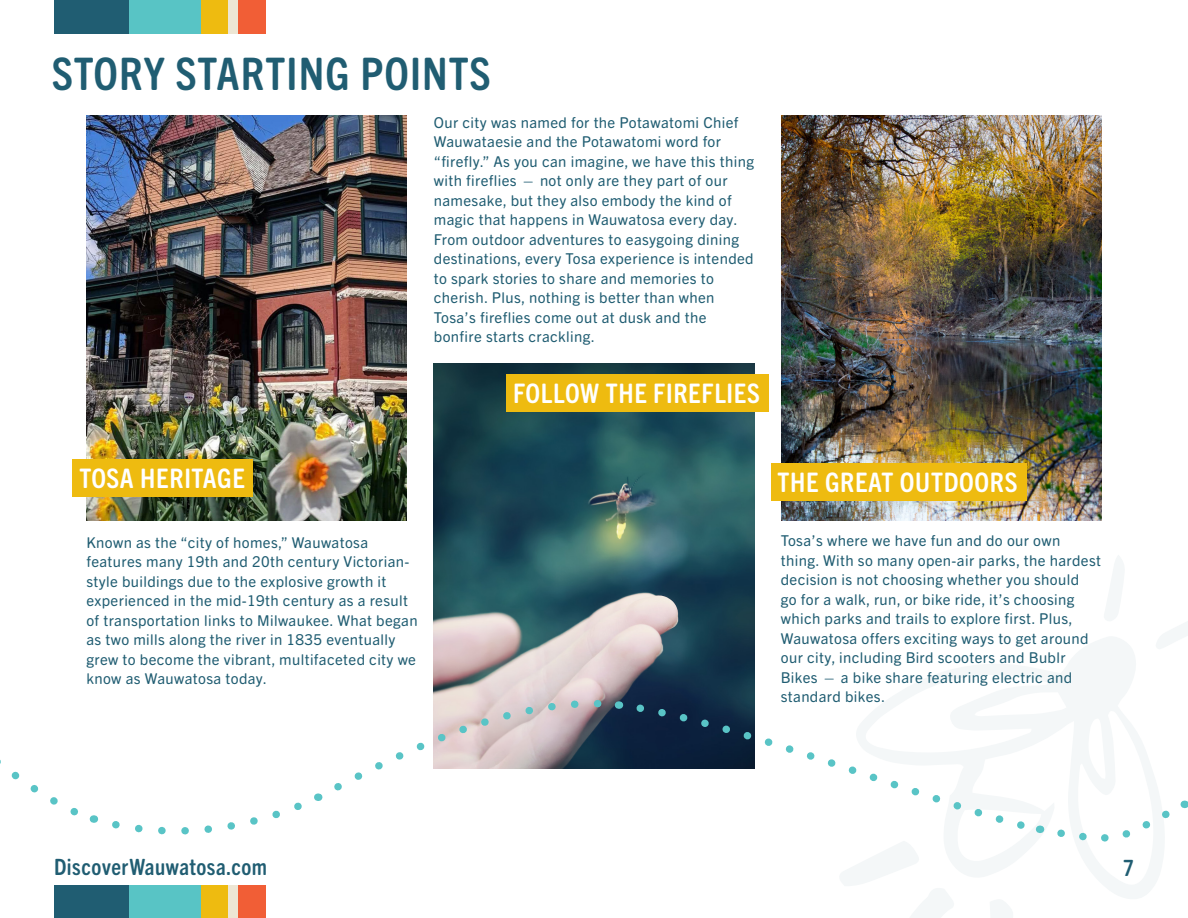
<style>
.page{position:relative;width:1188px;height:918px;background:#fff}
.page>*{position:absolute;margin:0;border:0;box-sizing:border-box;transform-origin:0 0}
.t1{font:700 condensed 45px "Trade Gothic Next SR Pro";letter-spacing:.025em;color:#205d72}
.t2{font:700 condensed 27px "Trade Gothic Next SR Pro";letter-spacing:.025em;color:#fff}
.t3{font:700 condensed 22.5px "Trade Gothic Next SR Pro";letter-spacing:.025em;color:#205d72}
.t4{font:15px/19.5px "Trade Gothic Next SR Pro";letter-spacing:.025em;color:#205d72}
</style>
<div class="page">
<div style="left:201px;top:885px;width:27px;height:33px;background:#eebb10"></div>
<div style="left:228px;top:885px;width:11px;height:33px;background:#ede6d4"></div>
<div style="left:129px;top:885px;width:72px;height:33px;background:#58c4c5"></div>
<div style="left:54px;top:885px;width:75px;height:33px;background:#205d72"></div>
<div style="left:239px;top:885px;width:27px;height:33px;background:#f15e36"></div>
<svg style="left:888px;top:637px;width:276px;height:262px"></svg>
<svg style="left:1155px;top:621px;width:33px;height:29px"></svg>
<svg style="left:1104px;top:555px;width:20px;height:66px"></svg>
<svg style="left:990px;top:898px;width:28px;height:20px"></svg>
<svg style="left:840px;top:841px;width:115px;height:77px"></svg>
<div style="left:201px;top:0;width:27px;height:34px;background:#eebb10"></div>
<div style="left:228px;top:0;width:11px;height:34px;background:#ede6d4"></div>
<div style="left:129px;top:0;width:72px;height:34px;background:#58c4c5"></div>
<div style="left:54px;top:0;width:75px;height:34px;background:#205d72"></div>
<div style="left:239px;top:0;width:27px;height:34px;background:#f15e36"></div>
<img style="left:86px;top:116px;width:321px;height:405px">
<img style="left:781px;top:116px;width:321px;height:405px">
<img style="left:434px;top:363px;width:320px;height:405px">
<svg style="left:632px;top:700px;width:406px;height:136px"></svg>
<svg style="left:0;top:760px;width:94px;height:63px"></svg>
<svg style="left:112px;top:793px;width:207px;height:42px"></svg>
<svg style="left:334px;top:697px;width:286px;height:94px"></svg>
<svg style="left:1052px;top:799px;width:133px;height:44px"></svg>
<div style="left:506px;top:375px;width:263px;height:37px;background:#eebb10"></div>
<div style="left:73px;top:459px;width:180px;height:38px;background:#eebb10"></div>
<div style="left:771px;top:464px;width:256px;height:37px;background:#eebb10"></div>
<p class="t1" style="left:52px;top:43px;width:441px">STORY STARTING POINTS</p>
<p class="t4" style="left:434px;top:112px;width:322px">Our city was named for the Potawatomi Chief Wauwataesie and the Potawatomi word for “firefly.” As you can imagine, we have this thing with fireflies — not only are they part of our namesake, but they also embody the kind of magic that happens in Wauwatosa every day.<br>From outdoor adventures to easygoing dining destinations, every Tosa experience is intended to spark stories to share and memories to cherish. Plus, nothing is better than when Tosa’s fireflies come out at dusk and the bonfire starts crackling.</p>
<p class="t2" style="left:513px;top:375px;width:248px">FOLLOW THE FIREFLIES</p>
<p class="t2" style="left:80px;top:459px;width:167px">TOSA HERITAGE</p>
<p class="t2" style="left:777px;top:463px;width:242px">THE GREAT OUTDOORS</p>
<p class="t4" style="left:86px;top:532px;width:333px">Known as the “city of homes,” Wauwatosa features many 19th and 20th century Victorian&shy;style buildings due to the explosive growth it experienced in the mid-19th century as a result of transportation links to Milwaukee. What began as two mills along the river in 1835 eventually grew to become the vibrant, multifaceted city we know as Wauwatosa today.</p>
<p class="t4" style="left:781px;top:530px;width:322px">Tosa’s where we have fun and do our own thing. With so many open-air parks, the hardest decision is not choosing whether you should<br>go for a walk, run, or bike ride, it’s choosing which parks and trails to explore first. Plus, Wauwatosa offers exciting ways to get around our city, including Bird scooters and Bublr Bikes — a bike share featuring electric and standard bikes.</p>
<h3 class="t3" style="left:54px;top:852px;width:215px">DiscoverWauwatosa.com</h3>
<h3 class="t3" style="left:1123px;top:852px;width:12px">7</h3>
</div>
